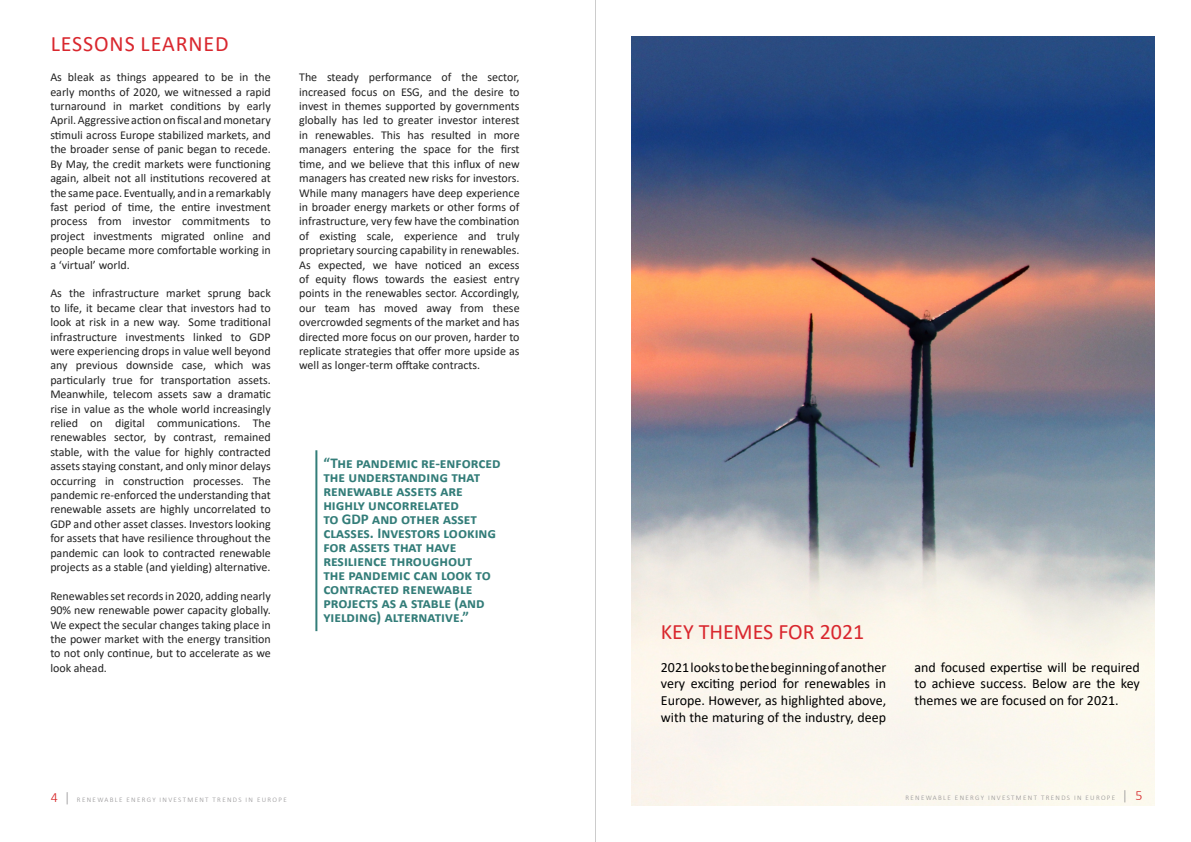
<style>
.page{position:relative;width:1191px;height:842px;background:#fff}
.page>*{position:absolute;margin:0;border:0;box-sizing:border-box;transform-origin:0 0}
.t1{font:22px "Calibri";letter-spacing:.015em;color:#d9272e}
.t2{font:22px "Calibri";letter-spacing:.04em;color:#d9272e}
.t3{font:700 15px/14px "Calibri";color:#337d79}
.t4{font:14px/16.8px "Calibri";color:#000;text-align:justify}
.t5{font:12px/14.4px "Calibri";color:#222;text-align:justify}
.t6{font:300 7px "Calibri";letter-spacing:.19em;color:#929092}
.s1{font-size:14px;color:#d52022}
.s2{font-size:14px}
</style>
<div class="page">
<hr style="left:315px;top:450px;width:2px;height:181px;background:#337d79">
<img style="left:631px;top:36px;width:523px;height:770px">
<hr style="left:595px;top:0;width:1px;height:842px;background:#ccc">
<h1 class="t2" style="left:51px;top:28px;width:179px">LESSONS LEARNED</h1>
<p class="t5" style="left:50px;top:70px;width:222px">As bleak as things appeared to be in the early months of 2020, we witnessed a rapid turnaround in market conditions by early April. Aggressive action on fiscal and monetary stimuli across Europe stabilized markets, and the broader sense of panic began to recede.<br>By May, the credit markets were functioning again, albeit not all institutions recovered at the same pace. Eventually, and in a remarkably fast period of time, the entire investment process from investor commitments to project investments migrated online and people became more comfortable working in a ‘virtual’ world.</p>
<p class="t5" style="left:50px;top:286px;width:222px">As the infrastructure market sprung back to life, it became clear that investors had to look at risk in a new way. Some traditional infrastructure investments linked to GDP were experiencing drops in value well beyond any previous downside case, which was particularly true for transportation assets.<br>Meanwhile, telecom assets saw a dramatic rise in value as the whole world increasingly relied on digital communications. The renewables sector, by contrast, remained stable, with the value for highly contracted assets staying constant, and only minor delays occurring in construction processes. The pandemic re-enforced the understanding that renewable assets are highly uncorrelated to GDP and other asset classes. Investors looking for assets that have resilience throughout the pandemic can look to contracted renewable projects as a stable (and yielding) alternative.</p>
<p class="t5" style="left:50px;top:588px;width:222px">Renewables set records in 2020, adding nearly 90% new renewable power capacity globally.<br>We expect the secular changes taking place in the power market with the energy transition to not only continue, but to accelerate as we look ahead.</p>
<p class="t5" style="left:299px;top:70px;width:222px">The steady performance of the sector, increased focus on ESG, and the desire to invest in themes supported by governments globally has led to greater investor interest in renewables. This has resulted in more managers entering the space for the first time, and we believe that this influx of new managers has created new risks for investors.<br>While many managers have deep experience in broader energy markets or other forms of infrastructure, very few have the combination of existing scale, experience and truly proprietary sourcing capability in renewables.<br>As expected, we have noticed an excess of equity flows towards the easiest entry points in the renewables sector. Accordingly, our team has moved away from these overcrowded segments of the market and has directed more focus on our proven, harder to replicate strategies that offer more upside as well as longer-term offtake contracts.</p>
<p class="t3" style="left:323px;top:455px;width:179px">“The pandemic re-enforced the understanding that renewable assets are highly uncorrelated<br>to GDP and other asset classes. Investors looking for assets that have resilience throughout<br>the pandemic can look to contracted renewable projects as a stable (and yielding) alternative.”</p>
<p class="t6" style="left:51px;top:795px;width:237px"><span class="s1">4</span> <span class="s2">|</span> RENEWABLE ENERGY INVESTMENT TRENDS IN EUROPE</p>
<h1 class="t1" style="left:661px;top:616px;width:205px">KEY THEMES FOR 2021</h1>
<p class="t4" style="left:661px;top:658px;width:227px">2021 looks to be the beginning of another very exciting period for renewables in Europe. However, as highlighted above, with the maturing of the industry, deep</p>
<p class="t4" style="left:914px;top:658px;width:227px">and focused expertise will be required to achieve success. Below are the key themes we are focused on for 2021.</p>
<p class="t6" style="left:905px;top:793px;width:238px">RENEWABLE ENERGY INVESTMENT TRENDS IN EUROPE <span class="s2">|</span> <span class="s1">5</span></p>
</div>
